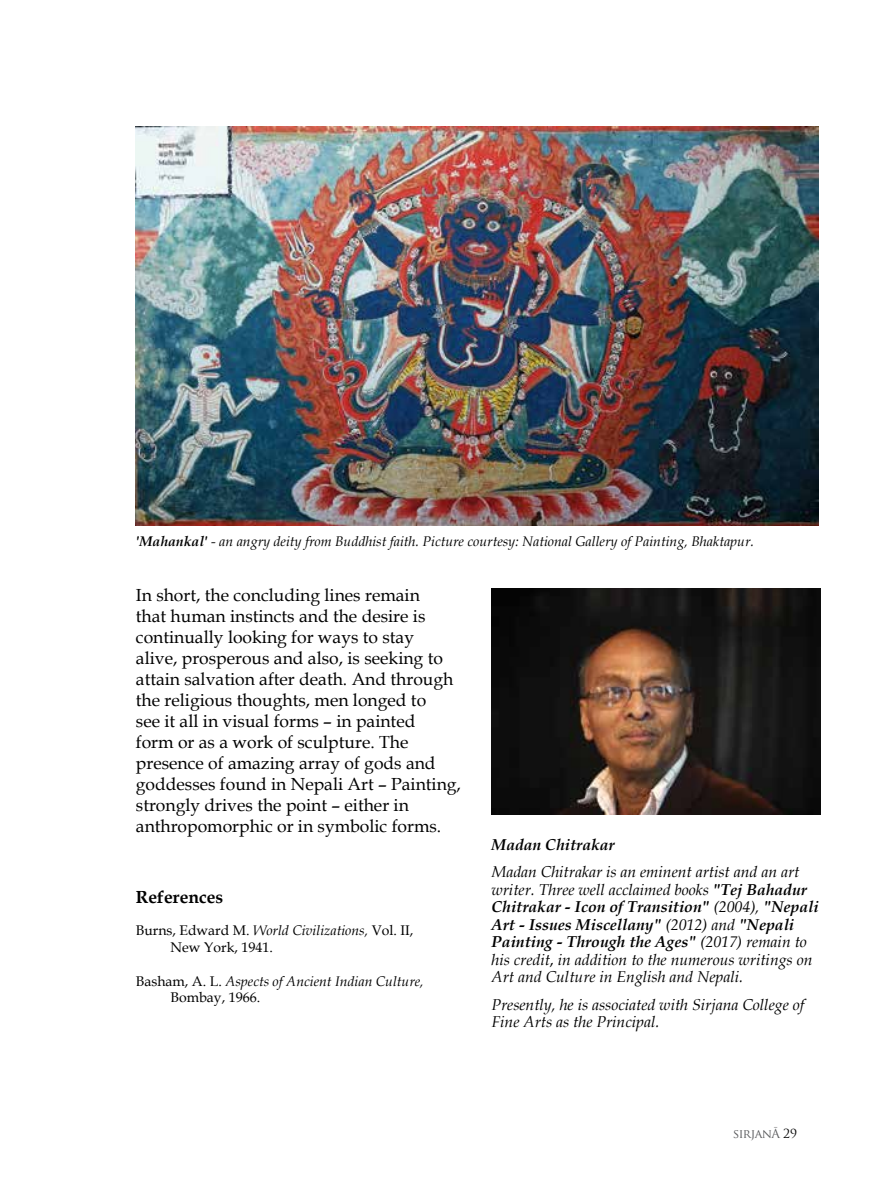
<style>
.page{position:relative;width:882px;height:1197px;background:#fff}
.page>*{position:absolute;margin:0;border:0;box-sizing:border-box;transform-origin:0 0}
.t1{font:17.5px/21px "Book Antiqua";color:#000}
.t2{font:700 17.5px "Book Antiqua";color:#000}
.t3{font:italic 15.75px/17.5px "Book Antiqua";color:#000}
.t4{font:italic 700 15.75px "Book Antiqua";color:#000}
.t5{font:italic 14px/16.8px "Book Antiqua";color:#000}
.t6{font:14px/16.8px "Book Antiqua";color:#000}
.t7{font:12.25px "Trajan Pro";letter-spacing:-.04em;color:#58595b}
.s1{font-weight:700}
.s2{font-style:italic}
.s3{font-style:normal}
.s4{color:#000}
</style>
<div class="page">
<img style="left:491px;top:588px;width:329px;height:226px">
<img style="left:136px;top:126px;width:683px;height:399px">
<p class="t5" style="left:136px;top:532px;width:620px"><span class="s1">'Mahankal'</span> - an angry deity from Buddhist faith. Picture courtesy: National Gallery of Painting, Bhaktapur.</p>
<p class="t1" style="left:136px;top:584px;width:327px">In short, the concluding lines remain<br>that human instincts and the desire is continually looking for ways to stay<br>alive, prosperous and also, is seeking to attain salvation after death. And through the religious thoughts, men longed to<br>see it all in visual forms – in painted<br>form or as a work of sculpture. The presence of amazing array of gods and goddesses found in Nepali Art – Painting, strongly drives the point – either in anthropomorphic or in symbolic forms.</p>
<p class="t2" style="left:136px;top:886px;width:89px">References</p>
<p class="t6" style="left:171px;top:922px;width:244px;text-indent:-35px">Burns, Edward M. <span class="s2">World Civilizations,</span> Vol. II,<br>New York, 1941.</p>
<p class="t5" style="left:171px;top:972px;width:255px;text-indent:-35px"><span class="s3">Basham, A. L.</span> Aspects of Ancient Indian Culture,<br><span class="s3">Bombay, 1966.</span></p>
<p class="t4" style="left:491px;top:834px;width:125px">Madan Chitrakar</p>
<p class="t3" style="left:491px;top:863px;width:329px">Madan Chitrakar is an eminent artist and an art writer. Three well acclaimed books <span class="s1">"Tej Bahadur Chitrakar - Icon of Transition"</span> (2004), <span class="s1">"Nepali Art - Issues Miscellany"</span> (2012) and <span class="s1">"Nepali Painting - Through the Ages"</span> (2017) remain to his credit<span class="s3">,</span> in addition to the numerous writings on Art and Culture in English and Nepali.</p>
<p class="t3" style="left:491px;top:995px;width:314px">Presently, he is associated with Sirjana College of<br>Fine Arts as the Principal.</p>
<p class="t7" style="left:733px;top:1126px;width:65px">SIRJANĀ <span class="s4">29</span></p>
</div>
